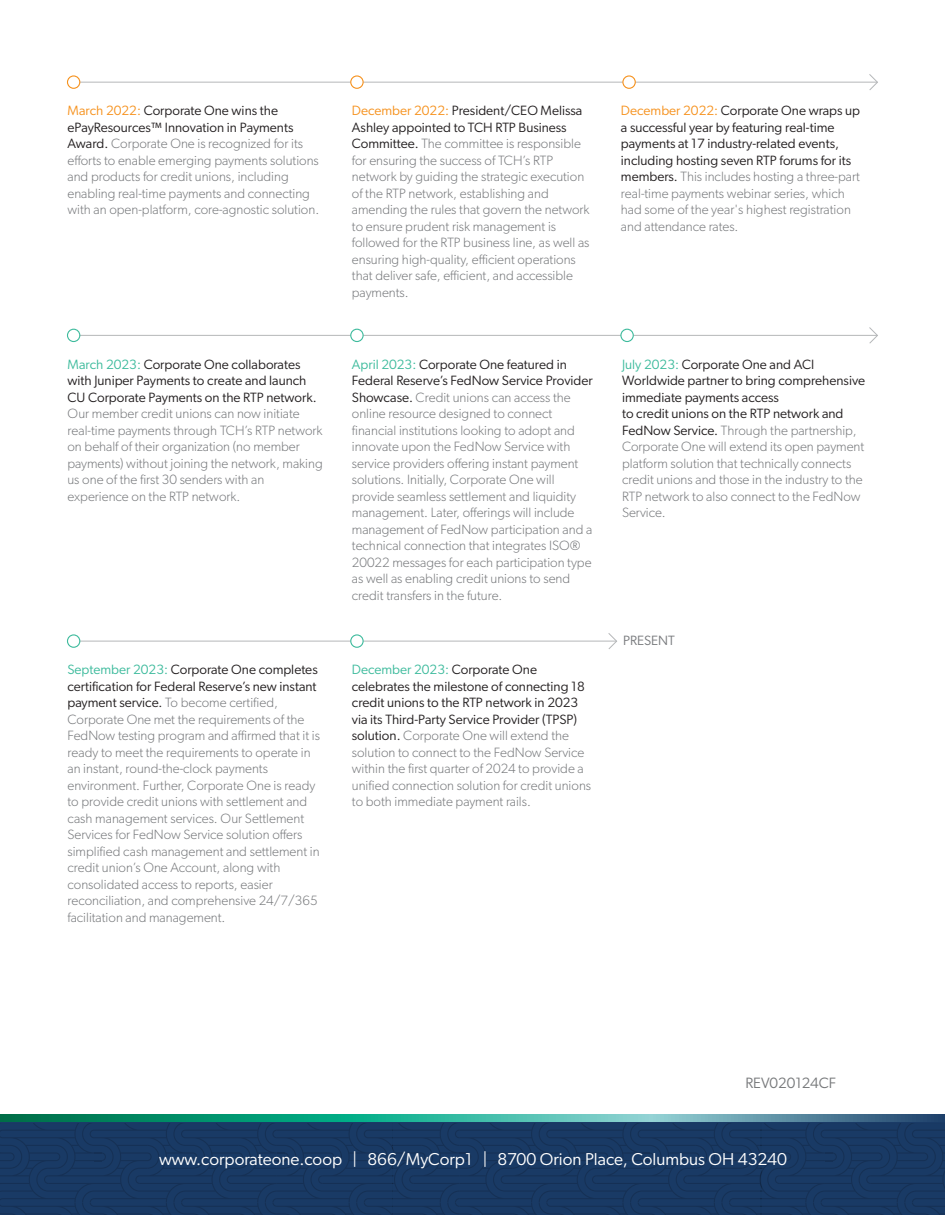
<style>
.page{position:relative;width:945px;height:1215px;background:#fff}
.page>*{position:absolute;margin:0;border:0;box-sizing:border-box;transform-origin:0 0}
.t1{font:17.25px "Gibson";color:#fff}
.t2{font:15px "Gibson";color:#77797b}
.t3{font:300 13.5px/16.5px "Gibson";color:#77797c}
.t4{font:13.5px/16.5px "Gibson";color:#231f20}
.t5{font:13.5px "Gibson";color:#77797c}
.s1{font-weight:400;color:#f6921e}
.s2{font-weight:400;color:#231f20}
.s3{color:#f6921e}
.s4{font-weight:300;color:#77797c}
.s5{color:#3ebb9d}
.s6{font-weight:400;color:#3ebb9d}
</style>
<div class="page">
<hr style="left:68px;top:82px;width:809px;height:1px;background:#b5b7b9">
<div style="left:68px;top:76px;width:12px;height:12px;background:#fff;border-radius:50%"></div>
<div style="left:67px;top:75px;width:13px;height:14px;border:1px solid #f6921e;border-radius:50%"></div>
<div style="left:351px;top:76px;width:12px;height:12px;background:#fff;border-radius:50%"></div>
<div style="left:350px;top:75px;width:14px;height:14px;border:1px solid #f6921e;border-radius:50%"></div>
<div style="left:623px;top:76px;width:12px;height:12px;background:#fff;border-radius:50%"></div>
<div style="left:622px;top:75px;width:14px;height:14px;border:1px solid #f6921e;border-radius:50%"></div>
<svg style="left:868px;top:74px;width:10px;height:16px"></svg>
<svg style="left:0;top:1115px;width:945px;height:7px;background:#339c8f"></svg>
<div style="left:0;top:1122px;width:945px;height:93px;background:#1a3b67"></div>
<div style="left:0;top:1124px;width:392px;height:91px;background:linear-gradient(to right,#183862,#183862)"></div>
<div style="left:392px;top:1124px;width:369px;height:91px;background:linear-gradient(to right,#183862,#183862)"></div>
<div style="left:761px;top:1124px;width:184px;height:91px;background:linear-gradient(to right,#183862,#183862)"></div>
<hr style="left:74px;top:335px;width:803px;height:1px;background:#b5b7b9">
<svg style="left:869px;top:327px;width:9px;height:17px"></svg>
<div style="left:68px;top:329px;width:12px;height:13px;background:#fff;border-radius:50%"></div>
<div style="left:67px;top:329px;width:13px;height:13px;border:1px solid #3ebb9d;border-radius:50%"></div>
<div style="left:351px;top:329px;width:12px;height:13px;background:#fff;border-radius:50%"></div>
<div style="left:350px;top:329px;width:14px;height:13px;border:1px solid #3ebb9d;border-radius:50%"></div>
<div style="left:621px;top:329px;width:12px;height:13px;background:#fff;border-radius:50%"></div>
<div style="left:620px;top:329px;width:14px;height:13px;border:1px solid #3ebb9d;border-radius:50%"></div>
<hr style="left:74px;top:641px;width:543px;height:1px;background:#b5b7b9">
<svg style="left:608px;top:633px;width:9px;height:16px"></svg>
<div style="left:68px;top:635px;width:12px;height:12px;background:#fff;border-radius:50%"></div>
<div style="left:67px;top:634px;width:13px;height:14px;border:1px solid #3ebb9d;border-radius:50%"></div>
<div style="left:351px;top:635px;width:12px;height:12px;background:#fff;border-radius:50%"></div>
<div style="left:350px;top:634px;width:14px;height:14px;border:1px solid #3ebb9d;border-radius:50%"></div>
<p class="t3" style="left:352px;top:102px;width:239px"><span class="s1">December 2022:</span> <span class="s2">President/CEO Melissa Ashley appointed to TCH RTP Business Committee.</span> The committee is responsible for ensuring the success of TCH’s RTP network by guiding the strategic execution of the RTP network, establishing and amending the rules that govern the network to ensure prudent risk management is followed for the RTP business line, as well as ensuring high-quality, efficient operations that deliver safe, efficient, and accessible payments.</p>
<p class="t3" style="left:67px;top:102px;width:253px"><span class="s1">March 2022:</span> <span class="s2">Corporate One wins the ePayResources™ Innovation in Payments Award.</span> Corporate One is recognized for its efforts to enable emerging payments solutions and products for credit unions, including enabling real-time payments and connecting with an open-platform, core-agnostic solution.</p>
<p class="t4" style="left:621px;top:102px;width:241px"><span class="s3">December 2022:</span> Corporate One wraps up a successful year by featuring real-time payments at 17 industry-related events, including hosting seven RTP forums for its members. <span class="s4">This includes hosting a three-part real-time payments webinar series, which had some of the year's highest registration and attendance rates.</span></p>
<p class="t4" style="left:67px;top:356px;width:251px"><span class="s5">March 2023:</span> Corporate One collaborates with Juniper Payments to create and launch<br>CU Corporate Payments on the RTP network.</p>
<p class="t3" style="left:67px;top:405px;width:257px">Our member credit unions can now initiate real-time payments through TCH’s RTP network on behalf of their organization (no member payments) without joining the network, making us one of the first 30 senders with an experience on the RTP network.</p>
<p class="t3" style="left:352px;top:356px;width:242px"><span class="s6">April 2023:</span> <span class="s2">Corporate One featured in Federal Reserve’s FedNow Service Provider Showcase.</span> Credit unions can access the online resource designed to connect financial institutions looking to adopt and innovate upon the FedNow Service with service providers offering instant payment solutions. Initially, Corporate One will provide seamless settlement and liquidity management. Later, offerings will include management of FedNow participation and a technical connection that integrates ISO® 20022 messages for each participation type as well as enabling credit unions to send credit transfers in the future.</p>
<p class="t3" style="left:622px;top:356px;width:245px"><span class="s6">July 2023:</span> <span class="s2">Corporate One and ACI Worldwide partner to bring comprehensive immediate payments access<br>to credit unions on the RTP network and FedNow Service.</span> Through the partnership, Corporate One will extend its open payment platform solution that technically connects credit unions and those in the industry to the RTP network to also connect to the FedNow Service.</p>
<p class="t5" style="left:623px;top:633px;width:53px">PRESENT</p>
<p class="t3" style="left:68px;top:661px;width:254px"><span class="s6">September 2023:</span> <span class="s2">Corporate One completes certification for Federal Reserve’s new instant payment service.</span> To become certified, Corporate One met the requirements of the FedNow testing program and affirmed that it is ready to meet the requirements to operate in an instant, round-the-clock payments environment. Further, Corporate One is ready to provide credit unions with settlement and cash management services. Our Settlement Services for FedNow Service solution offers simplified cash management and settlement in credit union’s One Account, along with consolidated access to reports, easier reconciliation, and comprehensive 24/7/365 facilitation and management.</p>
<p class="t3" style="left:352px;top:661px;width:241px"><span class="s6">December 2023:</span> <span class="s2">Corporate One celebrates the milestone of connecting 18 credit unions to the RTP network in 2023 via its Third-Party Service Provider (TPSP) solution.</span> Corporate One will extend the solution to connect to the FedNow Service within the first quarter of 2024 to provide a unified connection solution for credit unions to both immediate payment rails.</p>
<p class="t2" style="left:745px;top:1074px;width:92px">REV020124CF</p>
<p class="t1" style="left:159px;top:1149px;width:629px">www.corporateone.coop | 866/MyCorp1 | 8700 Orion Place, Columbus OH 43240</p>
</div>
